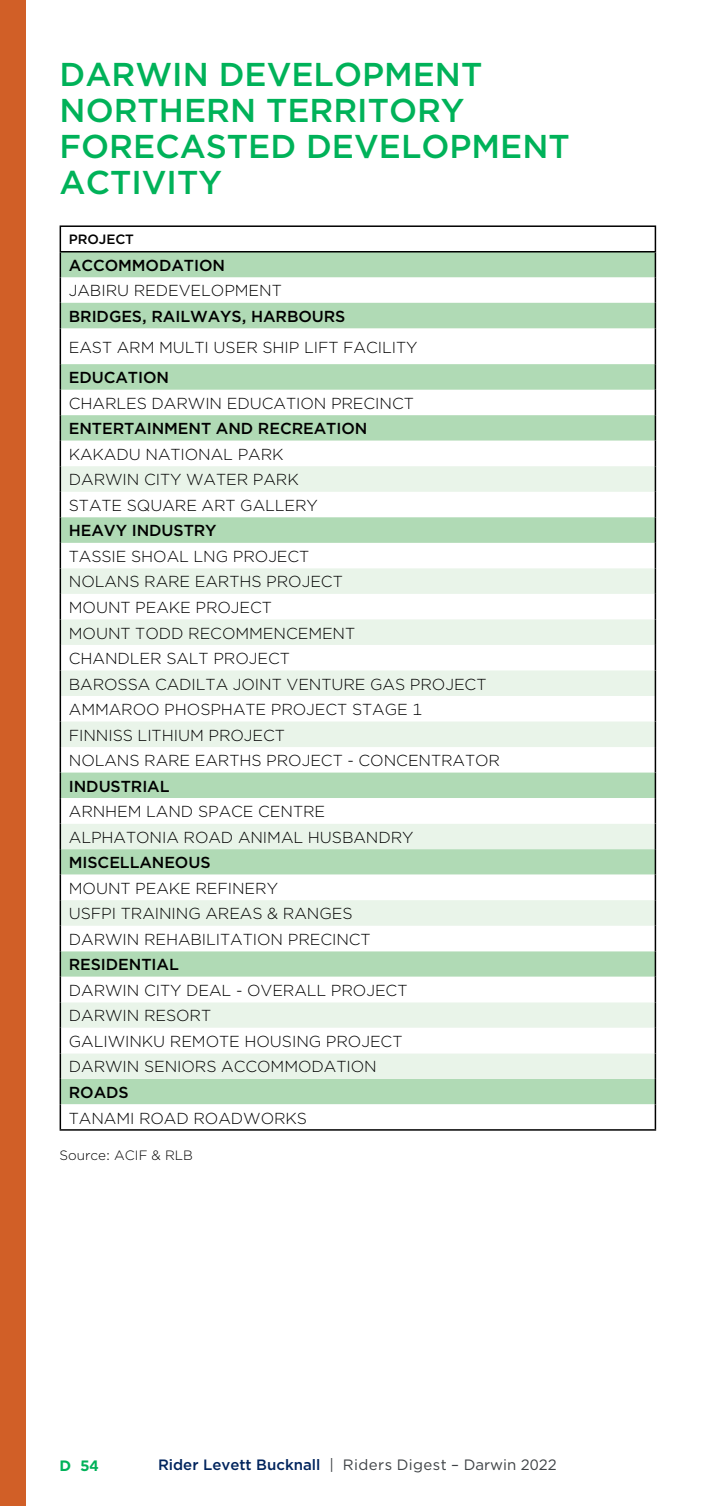
<style>
.page{position:relative;width:715px;height:1506px;background:#fff}
.page>*{position:absolute;margin:0;border:0;box-sizing:border-box;transform-origin:0 0}
.t1{font:500 33px/36px "Gotham";color:#00b259}
.t2{font:300 15.9px/25.5px "Gotham";letter-spacing:-.005em;color:#000}
.t3{font:500 15.9px "Gotham";letter-spacing:-.005em;color:#000}
.t4{font:15px "Gotham";letter-spacing:.02em;color:#3e4245}
.t5{font:700 15px "Gotham";color:#00b259}
.t6{font:300 13.5px "Gotham";color:#000}
.t7{font:500 13.5px "Gotham";letter-spacing:-.005em;color:#000}
.s1{font-weight:500;color:#00245d}
</style>
<div class="page">
<div style="left:61px;top:252px;width:596px;height:25px;background:#b0dab5"></div>
<svg style="left:61px;top:277px;width:596px;height:521px"></svg>
<svg style="left:61px;top:466px;width:593px;height:255px"></svg>
<svg style="left:61px;top:721px;width:593px;height:77px"></svg>
<svg style="left:61px;top:798px;width:596px;height:331px"></svg>
<hr style="left:654px;top:252px;width:2px;height:25px;background:#000">
<hr style="left:654px;top:277px;width:2px;height:26px;background:#000">
<hr style="left:654px;top:303px;width:2px;height:25px;background:#000">
<hr style="left:60px;top:328px;width:1px;height:36px;background:#000">
<hr style="left:654px;top:328px;width:2px;height:36px;background:#000">
<hr style="left:654px;top:364px;width:2px;height:25px;background:#000">
<hr style="left:654px;top:389px;width:2px;height:26px;background:#000">
<hr style="left:654px;top:415px;width:2px;height:26px;background:#000">
<hr style="left:654px;top:441px;width:2px;height:25px;background:#000">
<hr style="left:654px;top:466px;width:2px;height:26px;background:#000">
<hr style="left:654px;top:492px;width:2px;height:25px;background:#000">
<hr style="left:654px;top:517px;width:2px;height:26px;background:#000">
<hr style="left:654px;top:543px;width:2px;height:25px;background:#000">
<hr style="left:654px;top:568px;width:2px;height:26px;background:#000">
<hr style="left:654px;top:594px;width:2px;height:25px;background:#000">
<hr style="left:654px;top:619px;width:2px;height:26px;background:#000">
<hr style="left:654px;top:645px;width:2px;height:25px;background:#000">
<hr style="left:654px;top:670px;width:2px;height:26px;background:#000">
<hr style="left:654px;top:696px;width:2px;height:25px;background:#000">
<hr style="left:654px;top:721px;width:2px;height:26px;background:#000">
<hr style="left:654px;top:747px;width:2px;height:25px;background:#000">
<hr style="left:654px;top:772px;width:2px;height:26px;background:#000">
<hr style="left:654px;top:798px;width:2px;height:25px;background:#000">
<hr style="left:654px;top:823px;width:2px;height:26px;background:#000">
<hr style="left:654px;top:849px;width:2px;height:25px;background:#000">
<hr style="left:654px;top:874px;width:2px;height:26px;background:#000">
<hr style="left:654px;top:900px;width:2px;height:25px;background:#000">
<hr style="left:654px;top:925px;width:2px;height:26px;background:#000">
<hr style="left:654px;top:951px;width:2px;height:25px;background:#000">
<hr style="left:654px;top:976px;width:2px;height:26px;background:#000">
<hr style="left:654px;top:1002px;width:2px;height:25px;background:#000">
<hr style="left:654px;top:1027px;width:2px;height:26px;background:#000">
<hr style="left:654px;top:1053px;width:2px;height:25px;background:#000">
<hr style="left:654px;top:1078px;width:2px;height:26px;background:#000">
<svg style="left:60px;top:364px;width:1px;height:765px"></svg>
<hr style="left:654px;top:1104px;width:2px;height:25px;background:#000">
<hr style="left:60px;top:1129px;width:596px;height:1px;background:#000">
<hr style="left:60px;top:225px;width:596px;height:2px;background:#000">
<svg style="left:60px;top:227px;width:1px;height:101px"></svg>
<hr style="left:654px;top:227px;width:2px;height:24px;background:#000">
<hr style="left:60px;top:251px;width:596px;height:1px;background:#000">
<div style="left:0;top:0;width:26px;height:1505px;background:#d15f27"></div>
<h1 class="t1" style="left:60px;top:56px;width:511px">DARWIN DEVELOPMENT<br>NORTHERN TERRITORY<br>FORECASTED DEVELOPMENT<br>ACTIVITY</h1>
<p class="t7" style="left:69px;top:231px;width:67px">PROJECT</p>
<p class="t3" style="left:69px;top:255px;width:158px">ACCOMMODATION</p>
<p class="t2" style="left:69px;top:277px;width:214px">JABIRU REDEVELOPMENT</p>
<p class="t3" style="left:69px;top:306px;width:278px">BRIDGES, RAILWAYS, HARBOURS</p>
<p class="t2" style="left:69px;top:334px;width:350px">EAST ARM MULTI USER SHIP LIFT FACILITY</p>
<p class="t3" style="left:69px;top:367px;width:102px">EDUCATION</p>
<p class="t2" style="left:69px;top:390px;width:346px">CHARLES DARWIN EDUCATION PRECINCT</p>
<p class="t3" style="left:69px;top:418px;width:300px">ENTERTAINMENT AND RECREATION</p>
<p class="t2" style="left:69px;top:441px;width:250px">KAKADU NATIONAL PARK<br>DARWIN CITY WATER PARK<br>STATE SQUARE ART GALLERY</p>
<p class="t3" style="left:69px;top:520px;width:149px">HEAVY INDUSTRY</p>
<p class="t2" style="left:69px;top:543px;width:432px">TASSIE SHOAL LNG PROJECT<br>NOLANS RARE EARTHS PROJECT<br>MOUNT PEAKE PROJECT<br>MOUNT TODD RECOMMENCEMENT<br>CHANDLER SALT PROJECT<br>BAROSSA CADILTA JOINT VENTURE GAS PROJECT<br>AMMAROO PHOSPHATE PROJECT STAGE 1<br>FINNISS LITHIUM PROJECT<br>NOLANS RARE EARTHS PROJECT - CONCENTRATOR</p>
<p class="t3" style="left:69px;top:775px;width:102px">INDUSTRIAL</p>
<p class="t2" style="left:69px;top:798px;width:346px">ARNHEM LAND SPACE CENTRE<br>ALPHATONIA ROAD ANIMAL HUSBANDRY</p>
<p class="t3" style="left:69px;top:852px;width:143px">MISCELLANEOUS</p>
<p class="t2" style="left:69px;top:875px;width:303px">MOUNT PEAKE REFINERY<br>USFPI TRAINING AREAS &amp; RANGES<br>DARWIN REHABILITATION PRECINCT</p>
<p class="t3" style="left:69px;top:954px;width:111px">RESIDENTIAL</p>
<p class="t2" style="left:69px;top:977px;width:340px">DARWIN CITY DEAL - OVERALL PROJECT<br>DARWIN RESORT<br>GALIWINKU REMOTE HOUSING PROJECT<br>DARWIN SENIORS ACCOMMODATION</p>
<p class="t3" style="left:69px;top:1081px;width:61px">ROADS</p>
<p class="t2" style="left:69px;top:1104px;width:240px">TANAMI ROAD ROADWORKS</p>
<p class="t6" style="left:60px;top:1146px;width:135px">Source: ACIF &amp; RLB</p>
<p class="t5" style="left:60px;top:1455px;width:40px">D 54</p>
<p class="t4" style="left:158px;top:1455px;width:400px"><span class="s1">Rider Levett Bucknall</span> | Riders Digest – Darwin 2022</p>
</div>
